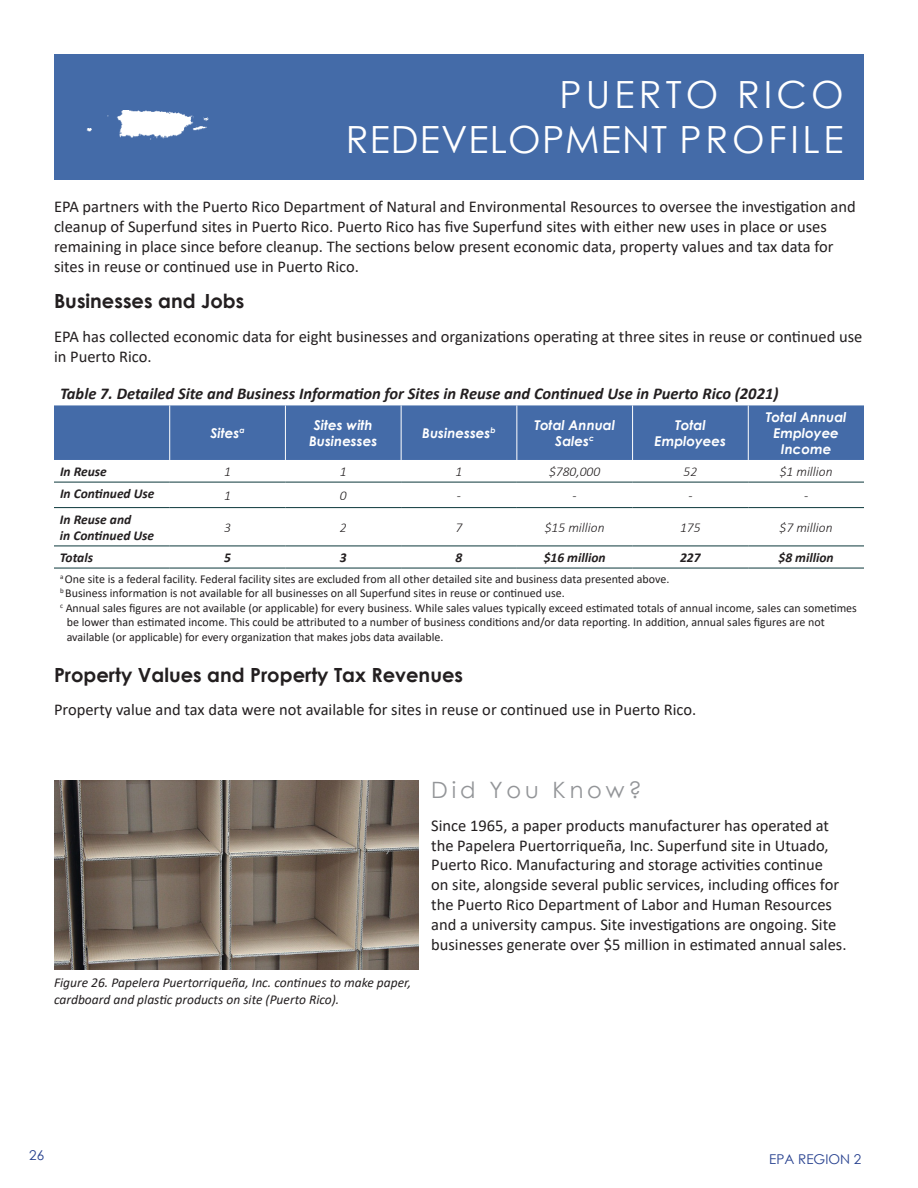
<style>
.page{position:relative;width:918px;height:1188px;background:#fff}
.page>*{position:absolute;margin:0;border:0;box-sizing:border-box;transform-origin:0 0}
.t1{font:37.5px "Century Gothic";letter-spacing:.03em;color:#fff}
.t2{font:37.5px "Century Gothic";letter-spacing:.1em;color:#fff}
.t3{font:22.5px "Century Gothic";letter-spacing:.17em;color:#939598}
.t4{font:700 19.5px "Century Gothic";color:#231f20}
.t5{font:16.5px/19.8px "Calibri";color:#231f20}
.t6{font:italic 700 16.5px "Calibri";color:#231f20}
.t7{font:italic 13.5px/16.2px "Calibri";color:#231f20}
.t8{font:italic 700 13.5px/16.2px "Century Gothic";color:#fff;text-align:center}
.t9{font:italic 700 13.5px/16.2px "Calibri";color:#231f20}
.t10{font:italic 300 13.5px "Calibri";color:#231f20}
.t11{font:13.5px "Century Gothic";color:#253f8e}
.t12{font:12px/14.4px "Calibri";color:#231f20}
</style>
<div class="page">
<div style="left:54px;top:54px;width:810px;height:125px;background:#446ba8"></div>
<img style="left:78px;top:110px;width:140px;height:70px">
<div style="left:54px;top:405px;width:810px;height:55px;background:#446ba8"></div>
<hr style="left:169px;top:405px;width:1px;height:55px;background:#fff">
<hr style="left:285px;top:405px;width:1px;height:55px;background:#fff">
<hr style="left:401px;top:405px;width:1px;height:55px;background:#fff">
<hr style="left:516px;top:405px;width:1px;height:55px;background:#fff">
<hr style="left:632px;top:405px;width:1px;height:55px;background:#fff">
<hr style="left:748px;top:405px;width:1px;height:55px;background:#fff">
<hr style="left:54px;top:482px;width:116px;height:1px;background:#0c383b">
<hr style="left:170px;top:482px;width:115px;height:1px;background:#0c383b">
<hr style="left:285px;top:482px;width:116px;height:1px;background:#0c383b">
<hr style="left:401px;top:482px;width:116px;height:1px;background:#0c383b">
<hr style="left:517px;top:482px;width:116px;height:1px;background:#0c383b">
<hr style="left:633px;top:482px;width:115px;height:1px;background:#0c383b">
<hr style="left:748px;top:482px;width:116px;height:1px;background:#0c383b">
<hr style="left:54px;top:507px;width:116px;height:1px;background:#0c383b">
<hr style="left:170px;top:507px;width:115px;height:1px;background:#0c383b">
<hr style="left:285px;top:507px;width:116px;height:1px;background:#0c383b">
<hr style="left:401px;top:507px;width:116px;height:1px;background:#0c383b">
<hr style="left:517px;top:507px;width:116px;height:1px;background:#0c383b">
<hr style="left:633px;top:507px;width:115px;height:1px;background:#0c383b">
<hr style="left:748px;top:507px;width:116px;height:1px;background:#0c383b">
<hr style="left:54px;top:546px;width:116px;height:1px;background:#0c383b">
<hr style="left:170px;top:546px;width:115px;height:1px;background:#0c383b">
<hr style="left:285px;top:546px;width:116px;height:1px;background:#0c383b">
<hr style="left:401px;top:546px;width:116px;height:1px;background:#0c383b">
<hr style="left:517px;top:546px;width:116px;height:1px;background:#0c383b">
<hr style="left:633px;top:546px;width:115px;height:1px;background:#0c383b">
<hr style="left:748px;top:546px;width:116px;height:1px;background:#0c383b">
<hr style="left:54px;top:568px;width:116px;height:1px;background:#0c383b">
<hr style="left:170px;top:568px;width:115px;height:1px;background:#0c383b">
<hr style="left:285px;top:568px;width:116px;height:1px;background:#0c383b">
<hr style="left:401px;top:568px;width:116px;height:1px;background:#0c383b">
<hr style="left:517px;top:568px;width:116px;height:1px;background:#0c383b">
<hr style="left:633px;top:568px;width:115px;height:1px;background:#0c383b">
<hr style="left:748px;top:568px;width:116px;height:1px;background:#0c383b">
<img style="left:54px;top:781px;width:364px;height:189px">
<p class="t2" style="left:560px;top:68px;width:286px">PUERTO RICO</p>
<p class="t1" style="left:346px;top:113px;width:499px">REDEVELOPMENT PROFILE</p>
<p class="t5" style="left:54px;top:196px;width:803px">EPA partners with the Puerto Rico Department of Natural and Environmental Resources to oversee the investigation and cleanup of Superfund sites in Puerto Rico. Puerto Rico has five Superfund sites with either new uses in place or uses remaining in place since before cleanup. The sections below present economic data, property values and tax data for sites in reuse or continued use in Puerto Rico.</p>
<p class="t4" style="left:54px;top:287px;width:192px">Businesses and Jobs</p>
<p class="t5" style="left:54px;top:326px;width:810px">EPA has collected economic data for eight businesses and organizations operating at three sites in reuse or continued use in Puerto Rico.</p>
<p class="t6" style="left:60px;top:382px;width:720px">Table 7. Detailed Site and Business Information for Sites in Reuse and Continued Use in Puerto Rico (2021)</p>
<p class="t8" style="left:211px;top:424px;width:36px">Sites<sup>a</sup></p>
<p class="t8" style="left:309px;top:416px;width:70px">Sites with<br>Businesses</p>
<p class="t8" style="left:422px;top:424px;width:75px">Businesses<sup>b</sup></p>
<p class="t8" style="left:534px;top:416px;width:82px">Total Annual<br>Sales<sup>c</sup></p>
<p class="t8" style="left:655px;top:416px;width:73px">Total<br>Employees</p>
<p class="t8" style="left:766px;top:408px;width:82px">Total Annual<br>Employee<br>Income</p>
<p class="t9" style="left:60px;top:463px;width:48px">In Reuse</p>
<p class="t10" style="left:224px;top:463px;width:8px">1</p>
<p class="t10" style="left:340px;top:463px;width:8px">1</p>
<p class="t10" style="left:456px;top:463px;width:8px">1</p>
<p class="t10" style="left:549px;top:463px;width:53px">$780,000</p>
<p class="t10" style="left:684px;top:463px;width:15px">52</p>
<p class="t10" style="left:780px;top:463px;width:54px">$1 million</p>
<p class="t9" style="left:60px;top:485px;width:96px">In Continued Use</p>
<p class="t10" style="left:224px;top:487px;width:8px">1</p>
<p class="t10" style="left:340px;top:487px;width:8px">0</p>
<p class="t10" style="left:457px;top:487px;width:6px">-</p>
<p class="t10" style="left:573px;top:487px;width:6px">-</p>
<p class="t10" style="left:688px;top:487px;width:6px">-</p>
<p class="t10" style="left:804px;top:487px;width:6px">-</p>
<p class="t9" style="left:60px;top:511px;width:96px">In Reuse and<br>in Continued Use</p>
<p class="t10" style="left:224px;top:519px;width:8px">3</p>
<p class="t10" style="left:340px;top:519px;width:8px">2</p>
<p class="t10" style="left:456px;top:519px;width:8px">7</p>
<p class="t10" style="left:545px;top:519px;width:61px">$15 million</p>
<p class="t10" style="left:680px;top:519px;width:22px">175</p>
<p class="t10" style="left:780px;top:519px;width:54px">$7 million</p>
<p class="t9" style="left:60px;top:549px;width:35px">Totals</p>
<p class="t9" style="left:224px;top:549px;width:8px">5</p>
<p class="t9" style="left:340px;top:549px;width:8px">3</p>
<p class="t9" style="left:456px;top:549px;width:8px">8</p>
<p class="t9" style="left:544px;top:549px;width:63px">$16 million</p>
<p class="t9" style="left:680px;top:549px;width:22px">227</p>
<p class="t9" style="left:779px;top:549px;width:57px">$8 million</p>
<p class="t12" style="left:60px;top:572px;width:611px"><sup>a</sup> One site is a federal facility. Federal facility sites are excluded from all other detailed site and business data presented above.</p>
<p class="t12" style="left:60px;top:586px;width:506px"><sup>b</sup> Business information is not available for all businesses on all Superfund sites in reuse or continued use.</p>
<p class="t12" style="left:67px;top:600px;width:792px;text-indent:-7px"><sup>c</sup> Annual sales figures are not available (or applicable) for every business. While sales values typically exceed estimated totals of annual income, sales can sometimes be lower than estimated income. This could be attributed to a number of business conditions and/or data reporting. In addition, annual sales figures are not available (or applicable) for every organization that makes jobs data available.</p>
<p class="t4" style="left:54px;top:660px;width:411px">Property Values and Property Tax Revenues</p>
<p class="t5" style="left:54px;top:700px;width:644px">Property value and tax data were not available for sites in reuse or continued use in Puerto Rico.</p>
<p class="t7" style="left:54px;top:974px;width:359px">Figure 26. Papelera Puertorriqueña, Inc. continues to make paper, cardboard and plastic products on site (Puerto Rico).</p>
<p class="t3" style="left:431px;top:774px;width:212px">Did You Know?</p>
<p class="t5" style="left:431px;top:815px;width:417px">Since 1965, a paper products manufacturer has operated at the Papelera Puertorriqueña, Inc. Superfund site in Utuado, Puerto Rico. Manufacturing and storage activities continue<br>on site, alongside several public services, including offices for the Puerto Rico Department of Labor and Human Resources and a university campus. Site investigations are ongoing. Site businesses generate over $5 million in estimated annual sales.</p>
<p class="t11" style="left:29px;top:1146px;width:16px">26</p>
<p class="t11" style="left:769px;top:1149px;width:94px">EPA REGION 2</p>
</div>
